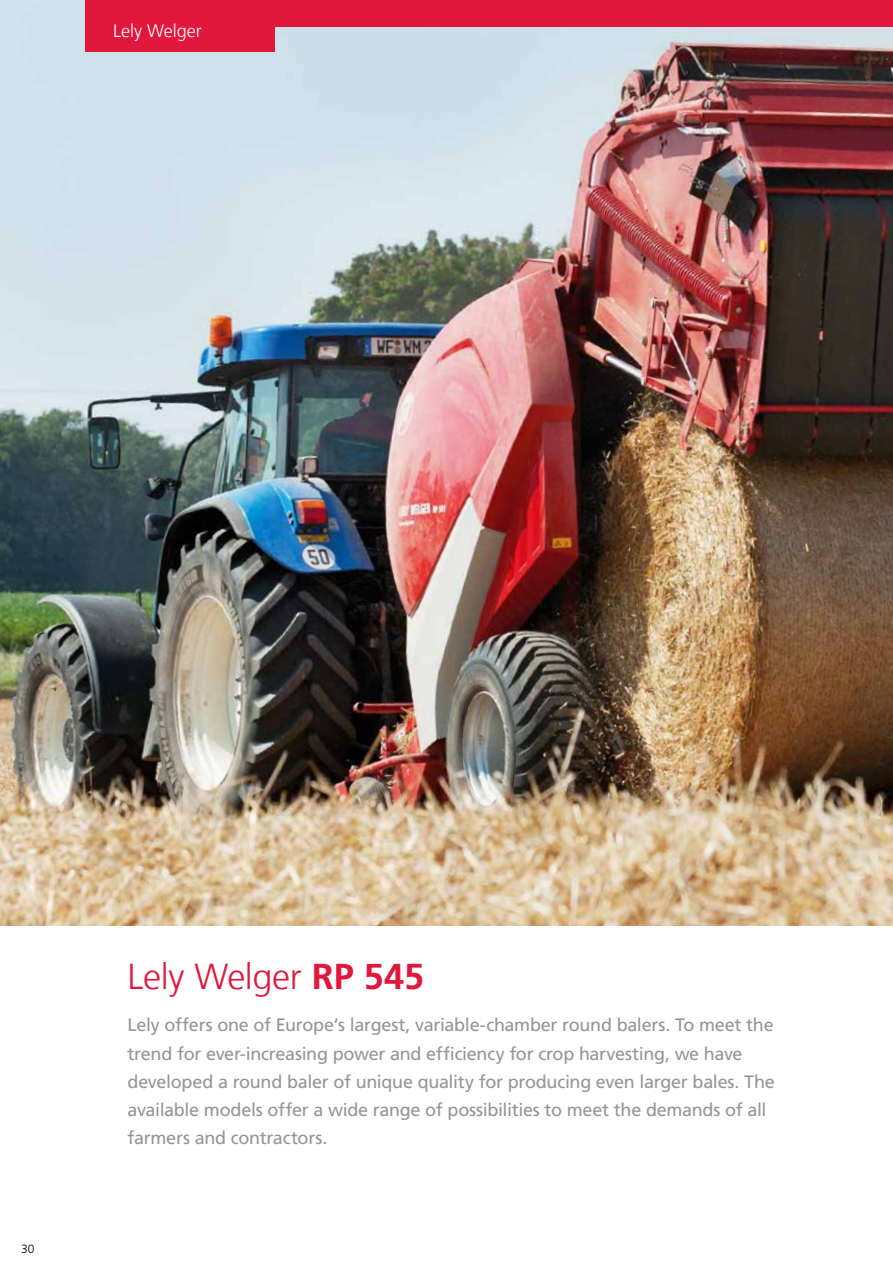
<style>
.page{position:relative;width:893px;height:1263px;background:#fff}
.page>*{position:absolute;margin:0;border:0;box-sizing:border-box;transform-origin:0 0}
.t1{font:300 36px "Frutiger LT Com";letter-spacing:-.015em;color:#e1173d}
.t2{font:18px/28px "Frutiger LT Com";letter-spacing:-.02em;color:#939598}
.t3{font:300 18px "Frutiger LT Com";color:#fff}
.t4{font:300 12px "Frutiger LT Com";color:#000}
.s1{font-weight:700}
</style>
<div class="page">
<img style="left:0;top:0;width:893px;height:926px">
<div style="left:86px;top:0;width:807px;height:27px;background:#e1173d"></div>
<div style="left:85px;top:0;width:189px;height:52px;background:#e1173d"></div>
<p class="t3" style="left:113px;top:20px;width:90px">Lely Welger</p>
<p class="t4" style="left:21px;top:1241px;width:15px">30</p>
<h1 class="t1" style="left:128px;top:956px;width:298px">Lely Welger <span class="s1">RP 545</span></h1>
<p class="t2" style="left:128px;top:1011px;width:649px">Lely offers one of Europe’s largest, variable-chamber round balers. To meet the trend for ever-increasing power and efficiency for crop harvesting, we have developed a round baler of unique quality for producing even larger bales. The available models offer a wide range of possibilities to meet the demands of all farmers and contractors.</p>
</div>
